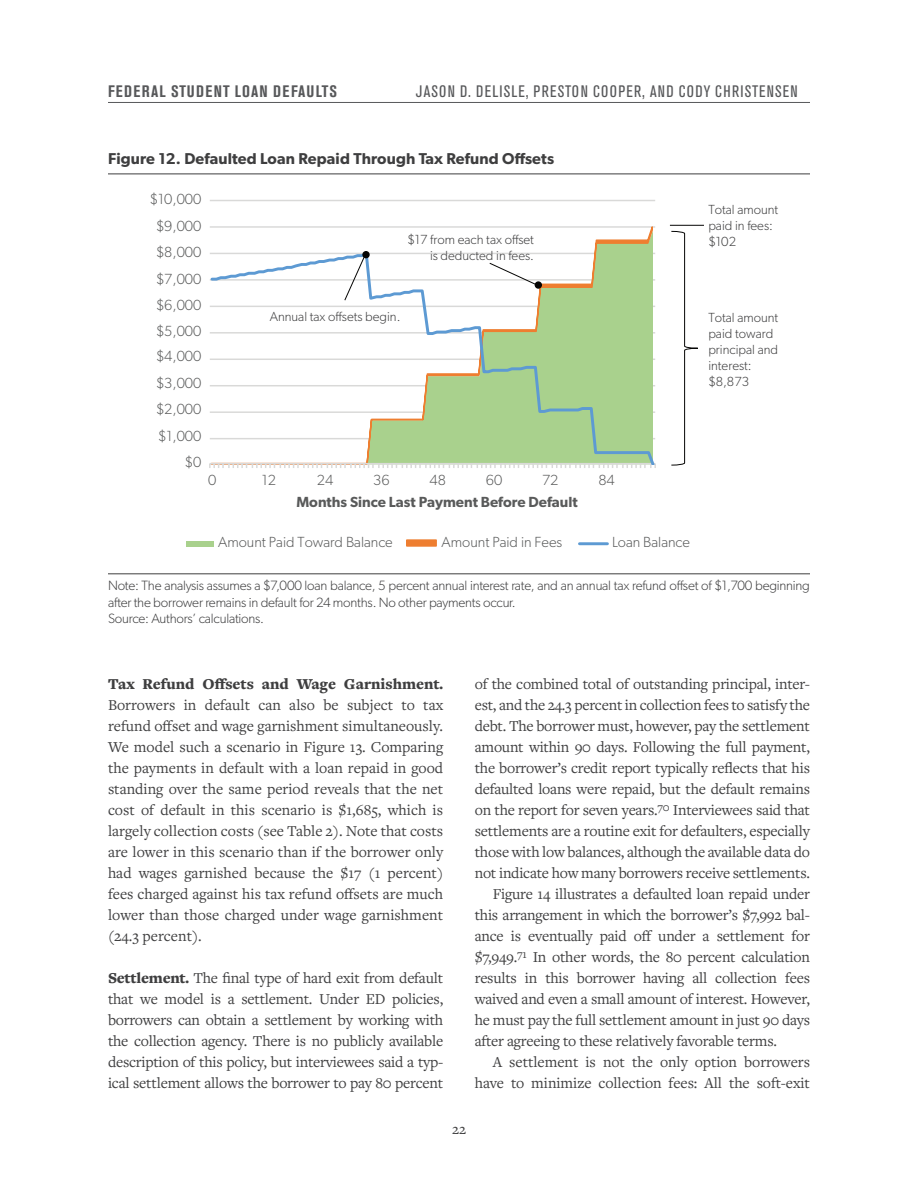
<style>
.page{position:relative;width:918px;height:1188px;background:#fff}
.page>*{position:absolute;margin:0;border:0;box-sizing:border-box;transform-origin:0 0}
.t1{font:condensed 16.5px "Akzidenz Grotesk BE";letter-spacing:.07em;color:#57585a}
.t2{font:700 condensed 16.5px "Akzidenz Grotesk BE";letter-spacing:.07em;color:#57585a}
.Subhead_B{font:15.75px/21px "Freight Text Pro";letter-spacing:-.015em;color:#3e3e3f;text-align:justify}
.Body_Text{font:15.75px/21px "Freight Text Pro";letter-spacing:-.005em;color:#3e3e3f;text-align:justify}
.Table_Title_1{font:600 15.75px "Gibson";letter-spacing:.01em;color:#3e3e3f}
.t3{font:15px "Freight Text Pro";color:#3e3e3f}
.t4{font:300 14.7px "Gibson";color:#595a5a}
.t5{font:600 14.7px "Gibson";color:#595a5a}
.Table_Source_or_note{font:300 13.5px/16.2px "Gibson";letter-spacing:-.015em;color:#3e3e3f}
.Table_Source_or_Note{font:300 13.5px "Gibson";letter-spacing:-.015em;color:#3e3e3f}
.t6{font:300 13.2px/15.9px "Gibson";color:#3e3e3f}
.s1{font-weight:900}
</style>
<div class="page">
<hr style="left:108px;top:102px;width:702px;height:1px;background:#57585a">
<hr style="left:108px;top:174px;width:702px;height:1px;background:#3e3e3f">
<hr style="left:108px;top:573px;width:702px;height:1px;background:#3e3e3f">
<hr style="left:210px;top:226px;width:445px;height:2px;background:#d9d9d8">
<hr style="left:210px;top:200px;width:445px;height:1px;background:#d9d9d8">
<svg style="left:210px;top:226px;width:444px;height:24px"></svg>
<svg style="left:209px;top:464px;width:447px;height:4px"></svg>
<svg style="left:209px;top:250px;width:447px;height:214px"></svg>
<div style="left:186px;top:541px;width:27px;height:6px;background:#a9d18d"></div>
<div style="left:407px;top:540px;width:29px;height:6px;background:#ee7e30"></div>
<div style="left:406px;top:539px;width:31px;height:8px;border:1px solid #ee7e30"></div>
<hr style="left:580px;top:542px;width:27px;height:3px;background:#5d9ad3">
<svg style="left:671px;top:231px;width:27px;height:235px"></svg>
<div style="left:535px;top:281px;width:7px;height:8px;background:#050504;border-radius:50%"></div>
<svg style="left:344px;top:254px;width:194px;height:47px"></svg>
<hr style="left:670px;top:225px;width:34px;height:1px;background:#050504">
<div style="left:362px;top:251px;width:8px;height:7px;background:#050504;border-radius:50%"></div>
<p class="t2" style="left:108px;top:82px;width:230px">FEDERAL STUDENT LOAN DEFAULTS</p>
<p class="t1" style="left:416px;top:82px;width:383px">JASON D. DELISLE, PRESTON COOPER, AND CODY CHRISTENSEN</p>
<p class="Table_Title_1" style="left:108px;top:149px;width:448px">Figure 12. Defaulted Loan Repaid Through Tax Refund Offsets</p>
<p class="t4" style="left:150px;top:190px;width:53px">$10,000</p>
<p class="t4" style="left:156px;top:217px;width:47px">$9,000</p>
<p class="t4" style="left:156px;top:243px;width:47px">$8,000</p>
<p class="t4" style="left:156px;top:270px;width:47px">$7,000</p>
<p class="t6" style="left:407px;top:231px;width:128px;text-align:right">$17 from each tax offset is deducted in fees.</p>
<p class="t6" style="left:708px;top:201px;width:71px">Total amount paid in fees: $102</p>
<p class="t4" style="left:156px;top:296px;width:47px">$6,000</p>
<p class="t4" style="left:156px;top:323px;width:47px">$5,000</p>
<p class="t4" style="left:156px;top:348px;width:47px">$4,000</p>
<p class="t4" style="left:156px;top:374px;width:47px">$3,000</p>
<p class="t4" style="left:156px;top:400px;width:47px">$2,000</p>
<p class="t4" style="left:158px;top:427px;width:45px">$1,000</p>
<p class="t4" style="left:185px;top:453px;width:18px">$0</p>
<p class="t6" style="left:270px;top:308px;width:132px">Annual tax offsets begin.</p>
<p class="t6" style="left:708px;top:310px;width:71px">Total amount paid toward principal and interest: $8,873</p>
<p class="t4" style="left:208px;top:471px;width:10px">0</p>
<p class="t4" style="left:262px;top:471px;width:16px">12</p>
<p class="t4" style="left:317px;top:471px;width:18px">24</p>
<p class="t4" style="left:373px;top:471px;width:18px">36</p>
<p class="t4" style="left:430px;top:471px;width:18px">48</p>
<p class="t4" style="left:486px;top:471px;width:18px">60</p>
<p class="t4" style="left:542px;top:471px;width:18px">72</p>
<p class="t4" style="left:598px;top:471px;width:18px">84</p>
<p class="t5" style="left:296px;top:493px;width:283px">Months Since Last Payment Before Default</p>
<p class="t4" style="left:218px;top:533px;width:176px">Amount Paid Toward Balance</p>
<p class="t4" style="left:442px;top:533px;width:122px">Amount Paid in Fees</p>
<p class="t4" style="left:612px;top:533px;width:79px">Loan Balance</p>
<p class="Table_Source_or_note" style="left:108px;top:577px;width:704px">Note: The analysis assumes a $7,000 loan balance, 5 percent annual interest rate, and an annual tax refund offset of $1,700 beginning after the borrower remains in default for 24 months. No other payments occur.</p>
<p class="Table_Source_or_Note" style="left:108px;top:610px;width:158px">Source: Authors’ calculations.</p>
<p class="Subhead_B" style="left:108px;top:672px;width:337px"><span class="s1">Tax Refund Offsets and Wage Garnishment.<br></span>Borrowers in default can also be subject to tax refund offset and wage garnishment simultaneously.<br>We model such a scenario in Figure 13. Comparing the payments in default with a loan repaid in good standing over the same period reveals that the net cost of default in this scenario is $1,685, which is largely collection costs (see Table 2). Note that costs are lower in this scenario than if the borrower only had wages garnished because the $17 (1 percent) fees charged against his tax refund offsets are much lower than those charged under wage garnishment (24.3 percent).</p>
<p class="Subhead_B" style="left:108px;top:966px;width:337px"><span class="s1">Settlement.</span> The final type of hard exit from default that we model is a settlement. Under ED policies, borrowers can obtain a settlement by working with the collection agency. There is no publicly available description of this policy, but interviewees said a typ&shy;ical settlement allows the borrower to pay 80 percent</p>
<p class="Subhead_B" style="left:475px;top:672px;width:337px">of the combined total of outstanding principal, inter&shy;est, and the 24.3 percent in collection fees to satisfy the debt. The borrower must, however, pay the settlement amount within 90 days. Following the full payment, the borrower’s credit report typically reflects that his defaulted loans were repaid, but the default remains on the report for seven years.<sup>70</sup> Interviewees said that settlements are a routine exit for defaulters, especially those with low balances, although the available data do not indicate how many borrowers receive settlements.</p>
<p class="Body_Text" style="left:475px;top:882px;width:337px;text-indent:18px">Figure 14 illustrates a defaulted loan repaid under this arrangement in which the borrower’s $7,992 bal&shy;ance is eventually paid off under a settlement for $7,949.<sup>71</sup> In other words, the 80 percent calculation results in this borrower having all collection fees waived and even a small amount of interest. However, he must pay the full settlement amount in just 90 days after agreeing to these relatively favorable terms.</p>
<p class="Body_Text" style="left:475px;top:1050px;width:337px;text-align:right">A settlement is not the only option borrowers have to minimize collection fees: All the soft-exit</p>
<p class="t3" style="left:452px;top:1119px;width:15px">22</p>
</div>
